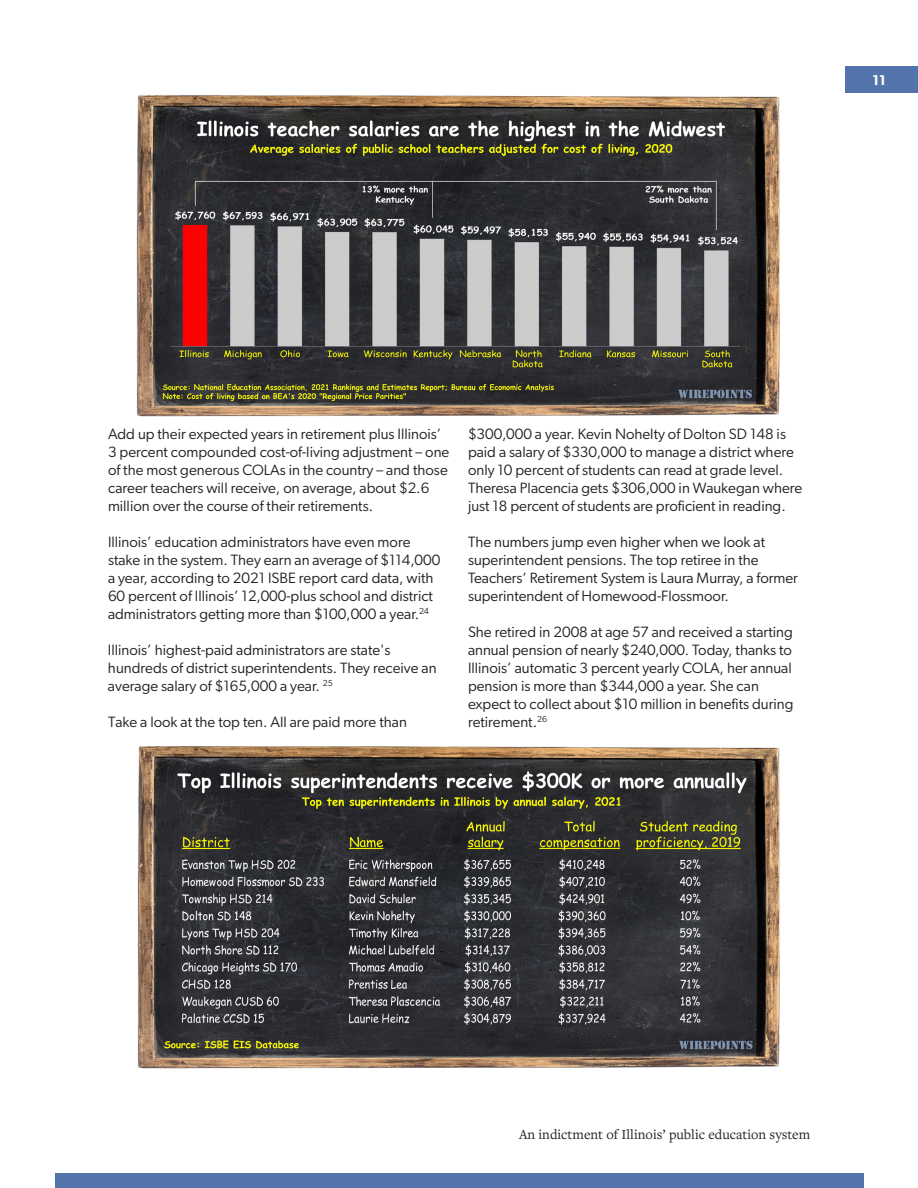
<style>
.page{position:relative;width:918px;height:1188px;background:#fff}
.page>*{position:absolute;margin:0;border:0;box-sizing:border-box;transform-origin:0 0}
.t1{font:15px/18px "Gibson";color:#231f20}
.t2{font:14.25px "Freight Text Pro";color:#231f20}
.t3{font:600 14.25px "Gibson";color:#fff}
</style>
<div class="page">
<div style="left:55px;top:1173px;width:809px;height:15px;background:#5274ab"></div>
<div style="left:846px;top:66px;width:72px;height:27px;background:#5274ab"></div>
<img style="left:136px;top:95px;width:644px;height:322px">
<img style="left:137px;top:746px;width:643px;height:323px">
<p class="t3" style="left:873px;top:72px;width:15px">11</p>
<p class="t1" style="left:108px;top:424px;width:343px">Add up their expected years in retirement plus Illinois’ 3 percent compounded cost-of-living adjustment – one of the most generous COLAs in the country – and those career teachers will receive, on average, about $2.6 million over the course of their retirements.</p>
<p class="t1" style="left:108px;top:532px;width:334px">Illinois’ education administrators have even more stake in the system. They earn an average of $114,000 a year, according to 2021 ISBE report card data, with 60 percent of Illinois’ 12,000-plus school and district administrators getting more than $100,000 a year.<sup>24</sup></p>
<p class="t1" style="left:108px;top:641px;width:330px">Illinois’ highest-paid administrators are state's hundreds of district superintendents. They receive an average salary of $165,000 a year. <sup>25</sup></p>
<p class="t1" style="left:108px;top:712px;width:300px">Take a look at the top ten. All are paid more than</p>
<p class="t1" style="left:468px;top:424px;width:336px">$300,000 a year. Kevin Nohelty of Dolton SD 148 is paid a salary of $330,000 to manage a district where only 10 percent of students can read at grade level.<br>Theresa Placencia gets $306,000 in Waukegan where just 18 percent of students are proficient in reading.</p>
<p class="t1" style="left:468px;top:532px;width:332px">The numbers jump even higher when we look at superintendent pensions. The top retiree in the Teachers’ Retirement System is Laura Murray, a former superintendent of Homewood-Flossmoor.</p>
<p class="t1" style="left:468px;top:622px;width:327px">She retired in 2008 at age 57 and received a starting annual pension of nearly $240,000. Today, thanks to Illinois’ automatic 3 percent yearly COLA, her annual pension is more than $344,000 a year. She can expect to collect about $10 million in benefits during retirement.<sup>26</sup></p>
<p class="t2" style="left:519px;top:1125px;width:293px">An indictment of Illinois’ public education system</p>
</div>
